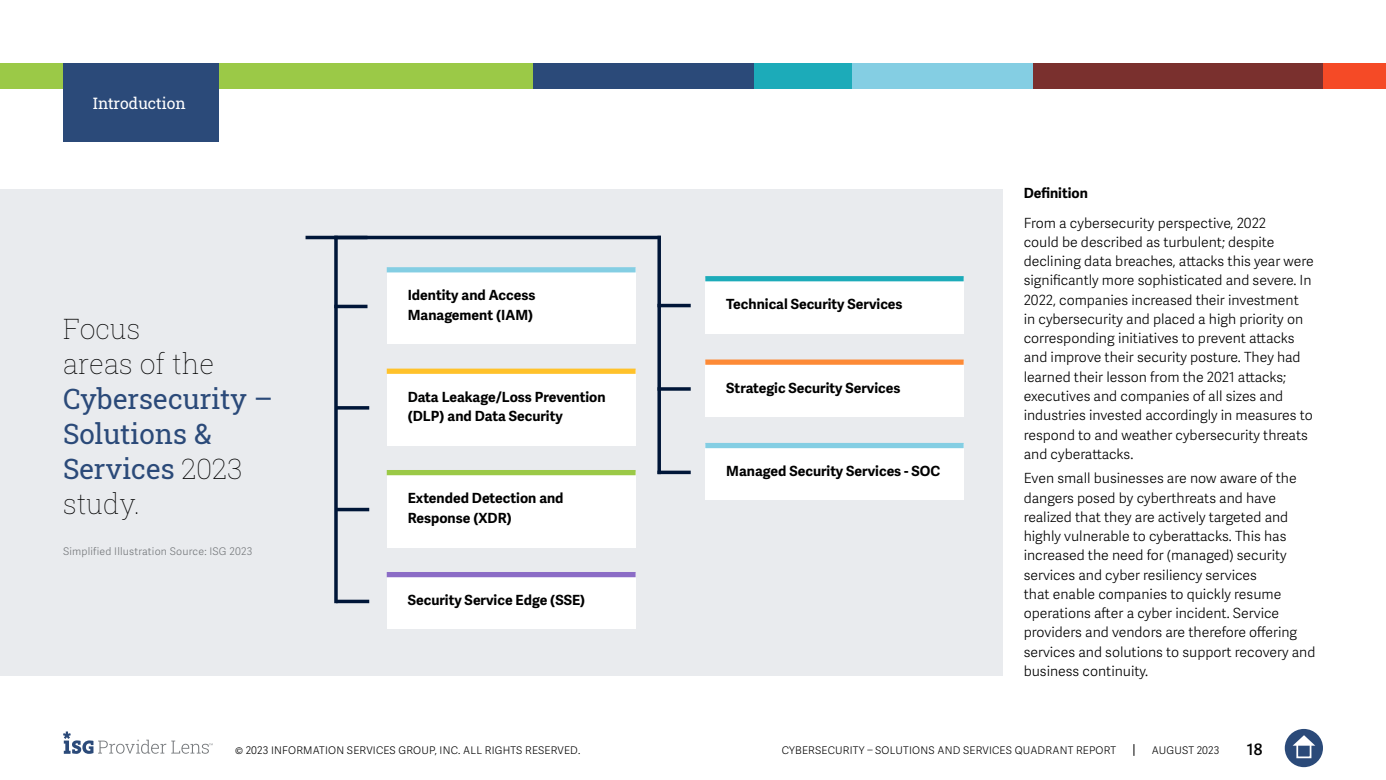
<style>
.page{position:relative;width:1386px;height:780px;background:#fff}
.page>*{position:absolute;margin:0;border:0;box-sizing:border-box;transform-origin:0 0}
.t1{font:28px/35px "Roboto Slab ISG P Regular";color:#2b4a79}
.t2{font:28px/35px "Roboto Slab ISG P Thin";color:#000}
.t3{font:15.75px "Roboto Slab ISG P Regular";color:#fff}
.t4{font:600 15.75px "Adelle Sans";color:#000}
.t5{font:300 14px/19.2px "Adelle Sans";color:#000101}
.t6{font:700 14px/19.2px "Adelle Sans";color:#000101}
.t7{font:700 14px "Adelle Sans";color:#000}
.t8{font:300 10.5px "Adelle Sans";letter-spacing:.02em;color:#000}
.t9{font:300 10.5px "Adelle Sans";letter-spacing:.02em;color:#75787b}
.s1{font-family:"Roboto Slab ISG P Thin";color:#000}
</style>
<div class="page">
<svg style="left:1133px;top:744px;width:1px;height:12px"></svg>
<div style="left:1285px;top:729px;width:38px;height:38px;background:#2b4a79;border-radius:50%"></div>
<svg style="left:1293px;top:735px;width:22px;height:10px"></svg>
<div style="left:1296px;top:743px;width:15px;height:15px;border:2px solid #fff"></div>
<svg style="left:63px;top:731px;width:150px;height:23px"></svg>
<div style="left:0;top:63px;width:533px;height:25px;background:#9bc947"></div>
<div style="left:533px;top:63px;width:223px;height:25px;background:#2b4a79"></div>
<div style="left:850px;top:63px;width:184px;height:25px;background:#84cee3"></div>
<div style="left:1323px;top:63px;width:63px;height:25px;background:#f54a26"></div>
<div style="left:1033px;top:63px;width:290px;height:25px;background:#7a302e"></div>
<div style="left:754px;top:63px;width:98px;height:25px;background:#1cabb9"></div>
<div style="left:63px;top:63px;width:155px;height:79px;background:#2b4a79"></div>
<div style="left:0;top:189px;width:1002px;height:487px;background:#e9ebee"></div>
<svg style="left:334px;top:239px;width:4px;height:364px"></svg>
<hr style="left:334px;top:305px;width:34px;height:3px;background:#001638">
<hr style="left:336px;top:406px;width:33px;height:3px;background:#001638">
<hr style="left:336px;top:508px;width:33px;height:3px;background:#001638">
<svg style="left:336px;top:599px;width:33px;height:4px"></svg>
<svg style="left:661px;top:470px;width:30px;height:4px"></svg>
<svg style="left:661px;top:387px;width:30px;height:4px"></svg>
<hr style="left:657px;top:304px;width:34px;height:3px;background:#001638">
<svg style="left:657px;top:239px;width:4px;height:235px"></svg>
<div style="left:387px;top:573px;width:249px;height:56px;background:#fff"></div>
<div style="left:387px;top:572px;width:249px;height:5px;background:#8b6cc6"></div>
<div style="left:705px;top:278px;width:259px;height:55px;background:#fff"></div>
<div style="left:705px;top:276px;width:259px;height:5px;background:#1cabb9"></div>
<div style="left:705px;top:361px;width:259px;height:56px;background:#fff"></div>
<div style="left:705px;top:359px;width:259px;height:6px;background:#fd8a36"></div>
<div style="left:387px;top:269px;width:249px;height:75px;background:#fff"></div>
<div style="left:387px;top:267px;width:249px;height:5px;background:#84cee3"></div>
<div style="left:705px;top:444px;width:259px;height:56px;background:#fff"></div>
<div style="left:705px;top:443px;width:259px;height:5px;background:#84cee3"></div>
<div style="left:387px;top:370px;width:249px;height:75px;background:#fff"></div>
<div style="left:387px;top:368px;width:249px;height:6px;background:#ffc22b"></div>
<div style="left:387px;top:471px;width:249px;height:76px;background:#fff"></div>
<div style="left:387px;top:470px;width:249px;height:5px;background:#9bc947"></div>
<hr style="left:306px;top:236px;width:62px;height:3px;background:#001638">
<hr style="left:334px;top:236px;width:327px;height:3px;background:#001638">
<p class="t3" style="left:93px;top:92px;width:94px">Introduction</p>
<h1 class="t2" style="left:63px;top:311px;width:153px">Focus areas of the</h1>
<h1 class="t1" style="left:63px;top:381px;width:211px">Cybersecurity –<br>Solutions &amp;<br>Services <span class="s1">2023</span></h1>
<h1 class="t2" style="left:63px;top:486px;width:79px">study.</h1>
<p class="t9" style="left:63px;top:545px;width:191px">Simplified Illustration Source: ISG 2023</p>
<p class="t6" style="left:408px;top:286px;width:129px">Identity and Access<br>Management (IAM)</p>
<p class="t6" style="left:408px;top:387px;width:199px">Data Leakage/Loss Prevention (DLP) and Data Security</p>
<p class="t6" style="left:408px;top:489px;width:157px">Extended Detection and<br>Response (XDR)</p>
<p class="t6" style="left:408px;top:591px;width:179px">Security Service Edge (SSE)</p>
<p class="t7" style="left:726px;top:296px;width:178px">Technical Security Services</p>
<p class="t6" style="left:726px;top:378px;width:176px">Strategic Security Services</p>
<p class="t6" style="left:726px;top:462px;width:215px">Managed Security Services - SOC</p>
<p class="t7" style="left:1024px;top:184px;width:66px">Definition</p>
<p class="t5" style="left:1024px;top:213px;width:292px">From a cybersecurity perspective, 2022<br>could be described as turbulent; despite declining data breaches, attacks this year were significantly more sophisticated and severe. In 2022, companies increased their investment<br>in cybersecurity and placed a high priority on corresponding initiatives to prevent attacks and improve their security posture. They had learned their lesson from the 2021 attacks; executives and companies of all sizes and industries invested accordingly in measures to respond to and weather cybersecurity threats and cyberattacks.</p>
<p class="t5" style="left:1024px;top:469px;width:293px">Even small businesses are now aware of the dangers posed by cyberthreats and have realized that they are actively targeted and highly vulnerable to cyberattacks. This has increased the need for (managed) security services and cyber resiliency services<br>that enable companies to quickly resume operations after a cyber incident. Service providers and vendors are therefore offering services and solutions to support recovery and business continuity.</p>
<p class="t8" style="left:235px;top:744px;width:347px">© 2023 INFORMATION SERVICES GROUP, INC. ALL RIGHTS RESERVED.</p>
<p class="t8" style="left:782px;top:744px;width:336px">CYBERSECURITY – SOLUTIONS AND SERVICES QUADRANT REPORT</p>
<p class="t8" style="left:1152px;top:744px;width:69px">AUGUST 2023</p>
<p class="t4" style="left:1247px;top:740px;width:17px">18</p>
</div>
